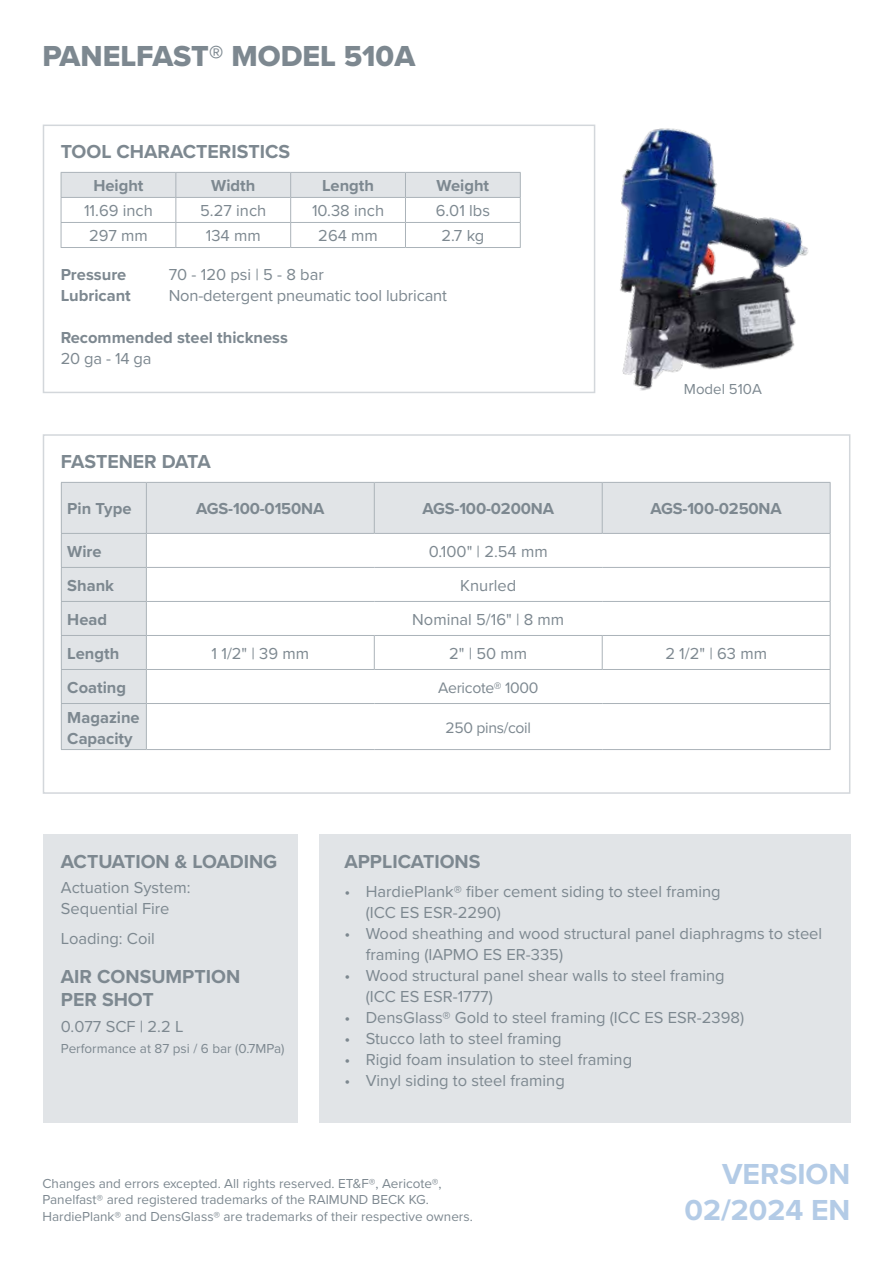
<style>
.page{position:relative;width:893px;height:1263px;background:#fff}
.page>*{position:absolute;margin:0;border:0;box-sizing:border-box;transform-origin:0 0}
.t1{font:30px "Proxima Nova Extrabld";color:#7d8890}
.t2{font:700 30px/36px "Proxima Nova";color:#b3cbe6;text-align:right}
.t3{font:700 19.5px/23.4px "Proxima Nova";color:#7d8890}
.t4{font:16.5px/21px "Proxima Nova";color:#7d8890}
.t5{font:700 16.5px/21px "Proxima Nova";color:#7d8890}
.t6{font:15.75px "Proxima Nova";letter-spacing:-.02em;color:#7d8890}
.t7{font:15px "Proxima Nova";color:#7d8890}
.t8{font:13.5px/16.5px "Proxima Nova";color:#7d8890}
</style>
<div class="page">
<div style="left:43px;top:125px;width:552px;height:268px;background:#fff;border:2px solid #d3d7db"></div>
<hr style="left:61px;top:247px;width:115px;height:1px;background:#abb3b9">
<hr style="left:176px;top:247px;width:115px;height:1px;background:#abb3b9">
<svg style="left:61px;top:172px;width:460px;height:75px"></svg>
<hr style="left:291px;top:247px;width:114px;height:1px;background:#abb3b9">
<hr style="left:405px;top:247px;width:116px;height:1px;background:#abb3b9">
<div style="left:43px;top:434px;width:807px;height:360px;background:#fff;border:2px solid #d3d7db"></div>
<div style="left:319px;top:834px;width:531px;height:289px;background:#e1e4e7"></div>
<div style="left:43px;top:834px;width:255px;height:289px;background:#e1e4e7"></div>
<div style="left:62px;top:483px;width:768px;height:266px;background:#e1e4e7"></div>
<svg style="left:147px;top:534px;width:683px;height:67px"></svg>
<svg style="left:147px;top:602px;width:683px;height:147px"></svg>
<hr style="left:146px;top:483px;width:1px;height:50px;background:#abb3b9">
<hr style="left:374px;top:483px;width:1px;height:50px;background:#abb3b9">
<hr style="left:602px;top:483px;width:1px;height:50px;background:#abb3b9">
<hr style="left:61px;top:533px;width:85px;height:1px;background:#abb3b9">
<hr style="left:61px;top:567px;width:85px;height:1px;background:#abb3b9">
<hr style="left:61px;top:601px;width:85px;height:1px;background:#abb3b9">
<hr style="left:61px;top:635px;width:85px;height:1px;background:#abb3b9">
<hr style="left:146px;top:636px;width:1px;height:33px;background:#abb3b9">
<hr style="left:374px;top:636px;width:1px;height:33px;background:#abb3b9">
<hr style="left:602px;top:636px;width:1px;height:33px;background:#abb3b9">
<hr style="left:61px;top:669px;width:85px;height:1px;background:#abb3b9">
<hr style="left:61px;top:703px;width:85px;height:1px;background:#abb3b9">
<hr style="left:61px;top:749px;width:85px;height:1px;background:#abb3b9">
<hr style="left:61px;top:482px;width:85px;height:1px;background:#abb3b9">
<hr style="left:61px;top:483px;width:1px;height:50px;background:#abb3b9">
<hr style="left:146px;top:482px;width:228px;height:1px;background:#abb3b9">
<hr style="left:374px;top:482px;width:228px;height:1px;background:#abb3b9">
<hr style="left:602px;top:482px;width:228px;height:1px;background:#abb3b9">
<hr style="left:830px;top:483px;width:1px;height:50px;background:#abb3b9">
<hr style="left:61px;top:534px;width:1px;height:33px;background:#abb3b9">
<hr style="left:61px;top:568px;width:1px;height:33px;background:#abb3b9">
<hr style="left:61px;top:602px;width:1px;height:33px;background:#abb3b9">
<hr style="left:61px;top:636px;width:1px;height:33px;background:#abb3b9">
<hr style="left:830px;top:636px;width:1px;height:33px;background:#abb3b9">
<hr style="left:61px;top:670px;width:1px;height:33px;background:#abb3b9">
<hr style="left:61px;top:704px;width:1px;height:45px;background:#abb3b9">
<hr style="left:146px;top:533px;width:228px;height:1px;background:#abb3b9">
<hr style="left:146px;top:534px;width:1px;height:33px;background:#abb3b9">
<hr style="left:374px;top:533px;width:228px;height:1px;background:#abb3b9">
<hr style="left:602px;top:533px;width:228px;height:1px;background:#abb3b9">
<hr style="left:830px;top:534px;width:1px;height:33px;background:#abb3b9">
<hr style="left:146px;top:567px;width:228px;height:1px;background:#abb3b9">
<hr style="left:146px;top:568px;width:1px;height:33px;background:#abb3b9">
<hr style="left:374px;top:567px;width:228px;height:1px;background:#abb3b9">
<hr style="left:602px;top:567px;width:228px;height:1px;background:#abb3b9">
<hr style="left:830px;top:568px;width:1px;height:33px;background:#abb3b9">
<hr style="left:146px;top:601px;width:228px;height:1px;background:#abb3b9">
<hr style="left:146px;top:602px;width:1px;height:33px;background:#abb3b9">
<hr style="left:374px;top:601px;width:228px;height:1px;background:#abb3b9">
<hr style="left:602px;top:601px;width:228px;height:1px;background:#abb3b9">
<hr style="left:830px;top:602px;width:1px;height:33px;background:#abb3b9">
<hr style="left:146px;top:635px;width:228px;height:1px;background:#abb3b9">
<hr style="left:374px;top:635px;width:228px;height:1px;background:#abb3b9">
<hr style="left:602px;top:635px;width:228px;height:1px;background:#abb3b9">
<hr style="left:146px;top:669px;width:228px;height:1px;background:#abb3b9">
<hr style="left:146px;top:670px;width:1px;height:33px;background:#abb3b9">
<hr style="left:374px;top:669px;width:228px;height:1px;background:#abb3b9">
<hr style="left:602px;top:669px;width:228px;height:1px;background:#abb3b9">
<hr style="left:830px;top:670px;width:1px;height:33px;background:#abb3b9">
<hr style="left:146px;top:703px;width:228px;height:1px;background:#abb3b9">
<hr style="left:146px;top:704px;width:1px;height:45px;background:#abb3b9">
<hr style="left:374px;top:703px;width:228px;height:1px;background:#abb3b9">
<hr style="left:602px;top:703px;width:228px;height:1px;background:#abb3b9">
<hr style="left:830px;top:704px;width:1px;height:45px;background:#abb3b9">
<hr style="left:146px;top:749px;width:228px;height:1px;background:#abb3b9">
<hr style="left:374px;top:749px;width:228px;height:1px;background:#abb3b9">
<hr style="left:602px;top:749px;width:228px;height:1px;background:#abb3b9">
<img style="left:529px;top:124px;width:279px;height:269px">
<h1 class="t1" style="left:43px;top:34px;width:374px">PANELFAST® MODEL 510A</h1>
<p class="t3" style="left:61px;top:139px;width:231px">TOOL CHARACTERISTICS</p>
<p class="t5" style="left:93px;top:175px;width:52px">Height</p>
<p class="t5" style="left:211px;top:175px;width:46px">Width</p>
<p class="t5" style="left:322px;top:175px;width:53px">Length</p>
<p class="t5" style="left:437px;top:175px;width:54px">Weight</p>
<p class="t4" style="left:84px;top:200px;width:70px">11.69 inch</p>
<p class="t4" style="left:200px;top:200px;width:68px">5.27 inch</p>
<p class="t4" style="left:312px;top:200px;width:74px">10.38 inch</p>
<p class="t4" style="left:436px;top:200px;width:56px">6.01 lbs</p>
<p class="t4" style="left:89px;top:225px;width:60px">297 mm</p>
<p class="t4" style="left:206px;top:225px;width:56px">134 mm</p>
<p class="t4" style="left:318px;top:225px;width:61px">264 mm</p>
<p class="t4" style="left:441px;top:225px;width:44px">2.7 kg</p>
<p class="t5" style="left:61px;top:263px;width:67px">Pressure</p>
<p class="t4" style="left:169px;top:263px;width:157px">70 - 120 psi | 5 - 8 bar</p>
<p class="t5" style="left:61px;top:284px;width:72px">Lubricant</p>
<p class="t4" style="left:169px;top:284px;width:280px">Non-detergent pneumatic tool lubricant</p>
<p class="t5" style="left:61px;top:326px;width:229px">Recommended steel thickness</p>
<p class="t4" style="left:61px;top:347px;width:92px">20 ga - 14 ga</p>
<p class="t7" style="left:684px;top:378px;width:80px">Model 510A</p>
<p class="t3" style="left:61px;top:449px;width:151px">FASTENER DATA</p>
<p class="t5" style="left:67px;top:498px;width:66px">Pin Type</p>
<p class="t5" style="left:196px;top:498px;width:130px">AGS-100-0150NA</p>
<p class="t5" style="left:423px;top:498px;width:133px">AGS-100-0200NA</p>
<p class="t5" style="left:651px;top:498px;width:133px">AGS-100-0250NA</p>
<p class="t5" style="left:67px;top:541px;width:36px">Wire</p>
<p class="t4" style="left:429px;top:540px;width:120px">0.100" | 2.54 mm</p>
<p class="t5" style="left:67px;top:575px;width:48px">Shank</p>
<p class="t4" style="left:460px;top:574px;width:58px">Knurled</p>
<p class="t5" style="left:67px;top:609px;width:41px">Head</p>
<p class="t4" style="left:412px;top:608px;width:154px">Nominal 5/16" | 8 mm</p>
<p class="t5" style="left:67px;top:643px;width:53px">Length</p>
<p class="t4" style="left:212px;top:642px;width:99px">1 1/2" | 39 mm</p>
<p class="t4" style="left:449px;top:642px;width:80px">2" | 50 mm</p>
<p class="t4" style="left:665px;top:642px;width:103px">2 1/2" | 63 mm</p>
<p class="t5" style="left:67px;top:677px;width:60px">Coating</p>
<p class="t6" style="left:438px;top:676px;width:102px">Aericote® 1000</p>
<p class="t5" style="left:67px;top:706px;width:74px">Magazine<br>Capacity</p>
<p class="t6" style="left:445px;top:716px;width:87px">250 pins/coil</p>
<p class="t3" style="left:61px;top:849px;width:218px">ACTUATION &amp; LOADING</p>
<p class="t4" style="left:61px;top:876px;width:131px">Actuation System:<br>Sequential Fire</p>
<p class="t4" style="left:61px;top:927px;width:96px">Loading: Coil</p>
<p class="t3" style="left:61px;top:964px;width:181px">AIR CONSUMPTION<br>PER SHOT</p>
<p class="t4" style="left:61px;top:1015px;width:124px">0.077 SCF | 2.2 L</p>
<p class="t8" style="left:61px;top:1039px;width:225px">Performance at 87 psi / 6 bar (0.7MPa)</p>
<p class="t3" style="left:344px;top:849px;width:138px">APPLICATIONS</p>
<p class="t4" style="left:366px;top:880px;width:357px;text-indent:-21px">• HardiePlank® fiber cement siding to steel framing (ICC ES ESR-2290)</p>
<p class="t4" style="left:366px;top:922px;width:458px;text-indent:-21px">• Wood sheathing and wood structural panel diaphragms to steel framing (IAPMO ES ER-335)</p>
<p class="t4" style="left:366px;top:964px;width:360px;text-indent:-21px">• Wood structural panel shear walls to steel framing (ICC ES ESR-1777)</p>
<p class="t4" style="left:344px;top:1006px;width:401px">• DensGlass® Gold to steel framing (ICC ES ESR-2398)</p>
<p class="t4" style="left:344px;top:1027px;width:219px">• Stucco lath to steel framing</p>
<p class="t4" style="left:344px;top:1048px;width:289px">• Rigid foam insulation to steel framing</p>
<p class="t4" style="left:344px;top:1069px;width:222px">• Vinyl siding to steel framing</p>
<p class="t8" style="left:43px;top:1174px;width:432px">Changes and errors excepted. All rights reserved. ET&amp;F®, Aericote®,<br>Panelfast® ared registered trademarks of the RAIMUND BECK KG.<br>HardiePlank® and DensGlass® are trademarks of their respective owners.</p>
<h1 class="t2" style="left:684px;top:1156px;width:168px">VERSION<br>02/2024 EN</h1>
</div>
